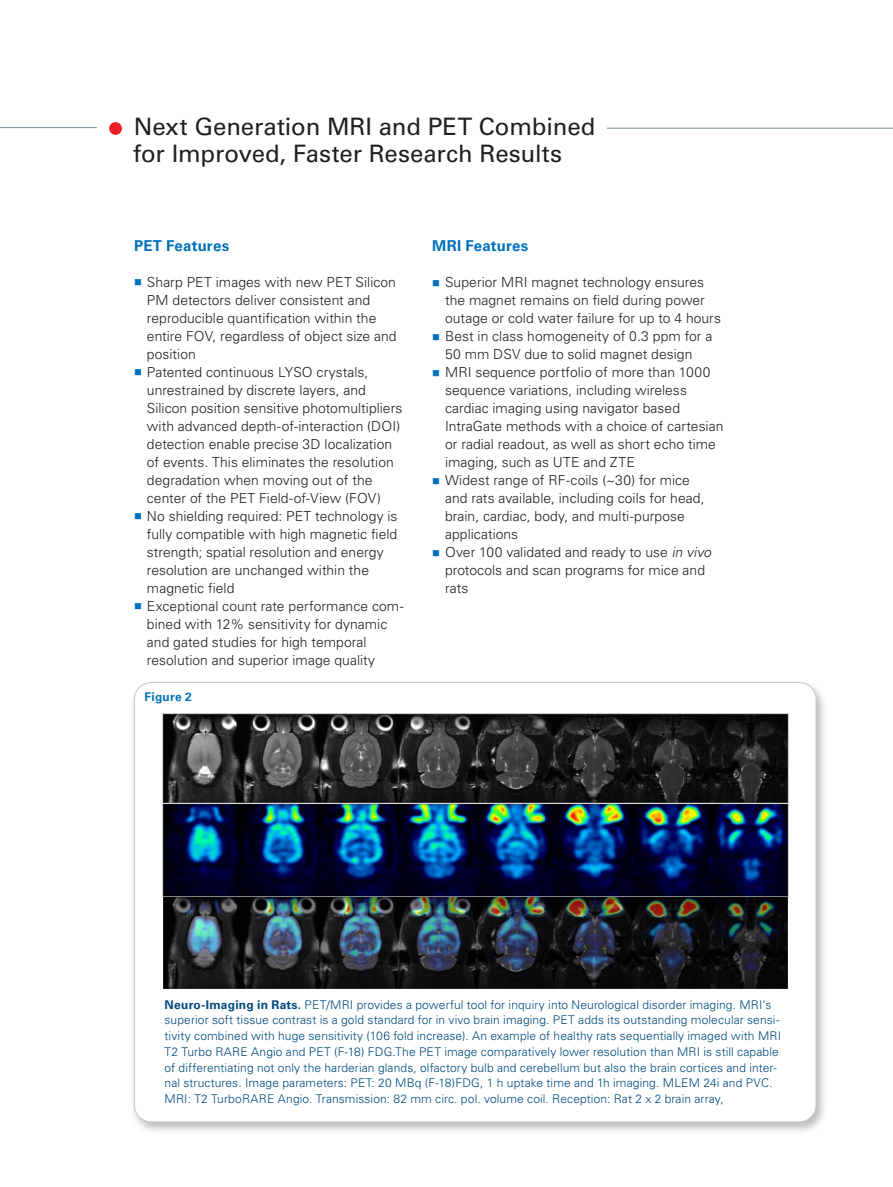
<style>
.page{position:relative;width:893px;height:1187px;background:#fff}
.page>*{position:absolute;margin:0;border:0;box-sizing:border-box;transform-origin:0 0}
.brochure_subheadline{font:24px/27px "Univers LT Std";letter-spacing:-.005em;color:#231f20}
.flyer_paragraph-head{font:700 15px "Univers LT Std";letter-spacing:.015em;color:#0072bc}
.t1{font:300 13.8px/18px "Univers LT Std";letter-spacing:.005em;color:#231f20}
.brochure_legend{font:300 12px/15.8px "Univers LT Std";letter-spacing:.01em;color:#004a7f}
.brochure_legend-bold{font:700 12px "Univers LT Std";letter-spacing:.02em;color:#0072bc}
.s1{font-style:italic}
.s2{font-weight:700}
</style>
<div class="page">
<div style="left:109px;top:122px;width:13px;height:13px;background:#ee1d23;border-radius:50%"></div>
<hr style="left:607px;top:128px;width:286px;height:1px;background:#738a95">
<hr style="left:0;top:127px;width:97px;height:1px;background:#738a95">
<div style="left:129px;top:679px;width:699px;height:456px;background:#231f20;opacity:.3"></div>
<div style="left:134px;top:682px;width:682px;height:439px;background:#fff;border-radius:17px"></div>
<img style="left:162px;top:713px;width:627px;height:275px">
<p class="brochure_subheadline" style="left:133px;top:113px;width:464px">Next Generation MRI and PET Combined for Improved, Faster Research Results</p>
<p class="flyer_paragraph-head" style="left:134px;top:237px;width:96px">PET Features</p>
<p class="t1" style="left:147px;top:273px;width:251px">Sharp PET images with new PET Silicon PM detectors deliver consistent and reproducible quantification within the entire FOV, regardless of object size and position</p>
<p class="t1" style="left:147px;top:363px;width:257px">Patented continuous LYSO crystals, unrestrained by discrete layers, and Silicon position sensitive photomultipliers with advanced depth-of-interaction (DOI) detection enable precise 3D localization of events. This eliminates the resolution degradation when moving out of the center of the PET Field-of-View (FOV)</p>
<p class="t1" style="left:147px;top:507px;width:252px">No shielding required: PET technology is fully compatible with high magnetic field strength; spatial resolution and energy resolution are unchanged within the magnetic field</p>
<p class="t1" style="left:147px;top:597px;width:258px">Exceptional count rate performance com&shy;bined with 12% sensitivity for dynamic and gated studies for high temporal resolution and superior image quality</p>
<p class="brochure_legend-bold" style="left:145px;top:689px;width:49px">Figure 2</p>
<p class="flyer_paragraph-head" style="left:432px;top:237px;width:98px">MRI Features</p>
<p class="t1" style="left:445px;top:273px;width:277px">Superior MRI magnet technology ensures the magnet remains on field during power outage or cold water failure for up to 4 hours</p>
<p class="t1" style="left:445px;top:327px;width:269px">Best in class homogeneity of 0.3 ppm for a<br>50 mm DSV due to solid magnet design</p>
<p class="t1" style="left:445px;top:363px;width:280px">MRI sequence portfolio of more than 1000 sequence variations, including wireless cardiac imaging using navigator based IntraGate methods with a choice of cartesian or radial readout, as well as short echo time imaging, such as UTE and ZTE</p>
<p class="t1" style="left:445px;top:471px;width:261px">Widest range of RF-coils (~30) for mice and rats available, including coils for head, brain, cardiac, body, and multi-purpose applications</p>
<p class="t1" style="left:445px;top:543px;width:271px">Over 100 validated and ready to use <span class="s1">in vivo </span>protocols and scan programs for mice and rats</p>
<p class="brochure_legend" style="left:165px;top:996px;width:618px"><span class="s2">Neuro-Imaging in Rats.</span> PET/MRI provides a powerful tool for inquiry into Neurological disorder imaging. MRI’s superior soft tissue contrast is a gold standard for in vivo brain imaging. PET adds its outstanding molecular sensi&shy;tivity combined with huge sensitivity (106 fold increase). An example of healthy rats sequentially imaged with MRI T2 Turbo RARE Angio and PET (F-18) FDG.The PET image comparatively lower resolution than MRI is still capable of differentiating not only the harderian glands, olfactory bulb and cerebellum but also the brain cortices and inter&shy;nal structures. Image parameters: PET: 20 MBq (F-18)FDG, 1 h uptake time and 1h imaging. MLEM 24i and PVC.<br>MRI: T2 TurboRARE Angio. Transmission: 82 mm circ. pol. volume coil. Reception: Rat 2 x 2 brain array,</p>
</div>
